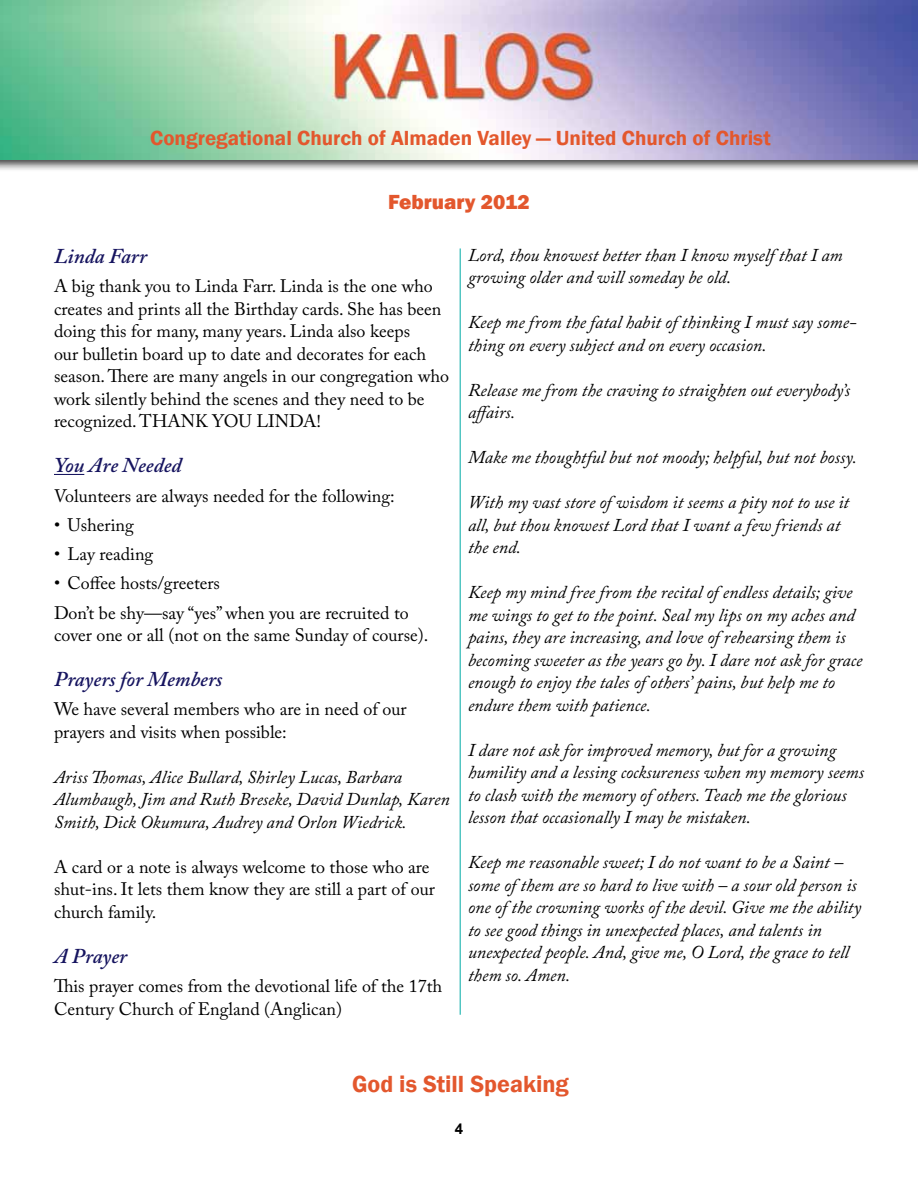
<style>
.page{position:relative;width:918px;height:1188px;background:#fff}
.page>*{position:absolute;margin:0;border:0;box-sizing:border-box;transform-origin:0 0}
.t1{font:600 24px "Franklin Gothic";color:#e3572d}
.t2{font:600 21px "Franklin Gothic";color:#e3572d}
.t3{font:italic 600 21px "Adobe Caslon Pro";color:#16145f}
.t4{font:800 21px "Franklin Gothic";color:#e3572d}
.t5{font:italic 18px/22.5px "Adobe Caslon Pro";color:#000}
.t6{font:18px/22.5px "Adobe Caslon Pro";color:#000}
.t7{font:700 15px "Arial";color:#000}
</style>
<div class="page">
<div style="left:0;top:0;width:918px;height:172px;background:#000;opacity:.75"></div>
<img style="left:0;top:0;width:918px;height:159px">
<hr style="left:54px;top:474px;width:30px;height:1px;background:#16145f">
<hr style="left:460px;top:248px;width:1px;height:767px;background:#00aaa6">
<p class="t2" style="left:150px;top:125px;width:622px">Congregational Church of Almaden Valley — United Church of Christ</p>
<p class="t4" style="left:388px;top:189px;width:143px">February 2012</p>
<p class="t3" style="left:54px;top:244px;width:95px">Linda Farr</p>
<p class="t6" style="left:54px;top:275px;width:397px">A big thank you to Linda Farr. Linda is the one who creates and prints all the Birthday cards. She has been doing this for many, many years. Linda also keeps<br>our bulletin board up to date and decorates for each season. There are many angels in our congregation who work silently behind the scenes and they need to be recognized. THANK YOU LINDA!</p>
<p class="t3" style="left:54px;top:453px;width:129px">You Are Needed</p>
<p class="t6" style="left:54px;top:484px;width:342px">Volunteers are always needed for the following:</p>
<p class="t6" style="left:54px;top:513px;width:81px">• Ushering</p>
<p class="t6" style="left:54px;top:543px;width:101px">• Lay reading</p>
<p class="t6" style="left:54px;top:569px;width:356px;line-height:29.2px">• Coffee hosts/greeters<br>Don’t be shy—say “yes” when you are recruited to</p>
<p class="t6" style="left:54px;top:624px;width:376px">cover one or all (not on the same Sunday of course).</p>
<p class="t3" style="left:54px;top:667px;width:170px">Prayers for Members</p>
<p class="t6" style="left:54px;top:698px;width:354px">We have several members who are in need of our prayers and visits when possible:</p>
<p class="t5" style="left:54px;top:765px;width:397px">Ariss Thomas, Alice Bullard, Shirley Lucas, Barbara<br>Alumbaugh, Jim and Ruth Breseke, David Dunlap, Karen<br>Smith, Dick Okumura, Audrey and Orlon Wiedrick.</p>
<p class="t6" style="left:54px;top:855px;width:382px">A card or a note is always welcome to those who are shut-ins. It lets them know they are still a part of our church family.</p>
<p class="t3" style="left:54px;top:943px;width:75px">A Prayer</p>
<p class="t6" style="left:54px;top:975px;width:390px">This prayer comes from the devotional life of the 17th<br>Century Church of England (Anglican)</p>
<p class="t5" style="left:468px;top:243px;width:376px">Lord, thou knowest better than I know myself that I am growing older and will someday be old.</p>
<p class="t5" style="left:468px;top:311px;width:390px">Keep me from the fatal habit of thinking I must say some&shy;thing on every subject and on every occasion.</p>
<p class="t5" style="left:468px;top:378px;width:384px">Release me from the craving to straighten out everybody’s affairs.</p>
<p class="t5" style="left:468px;top:446px;width:391px">Make me thoughtful but not moody; helpful, but not bossy.</p>
<p class="t5" style="left:468px;top:491px;width:383px">With my vast store of wisdom it seems a pity not to use it all, but thou knowest Lord that I want a few friends at the end.</p>
<p class="t5" style="left:468px;top:581px;width:396px">Keep my mind free from the recital of endless details; give me wings to get to the point. Seal my lips on my aches and pains, they are increasing, and love of rehearsing them is becoming sweeter as the years go by. I dare not ask for grace enough to enjoy the tales of others’ pains, but help me to endure them with patience.</p>
<p class="t5" style="left:468px;top:738px;width:398px">I dare not ask for improved memory, but for a growing humility and a lessing cocksureness when my memory seems to clash with the memory of others. Teach me the glorious lesson that occasionally I may be mistaken.</p>
<p class="t5" style="left:468px;top:851px;width:395px">Keep me reasonable sweet; I do not want to be a Saint – some of them are so hard to live with – a sour old person is one of the crowning works of the devil. Give me the ability to see good things in unexpected places, and talents in unexpected people. And, give me, O Lord, the grace to tell them so. Amen.</p>
<h1 class="t1" style="left:352px;top:1069px;width:218px">God is Still Speaking</h1>
<p class="t7" style="left:455px;top:1119px;width:10px">4</p>
</div>
